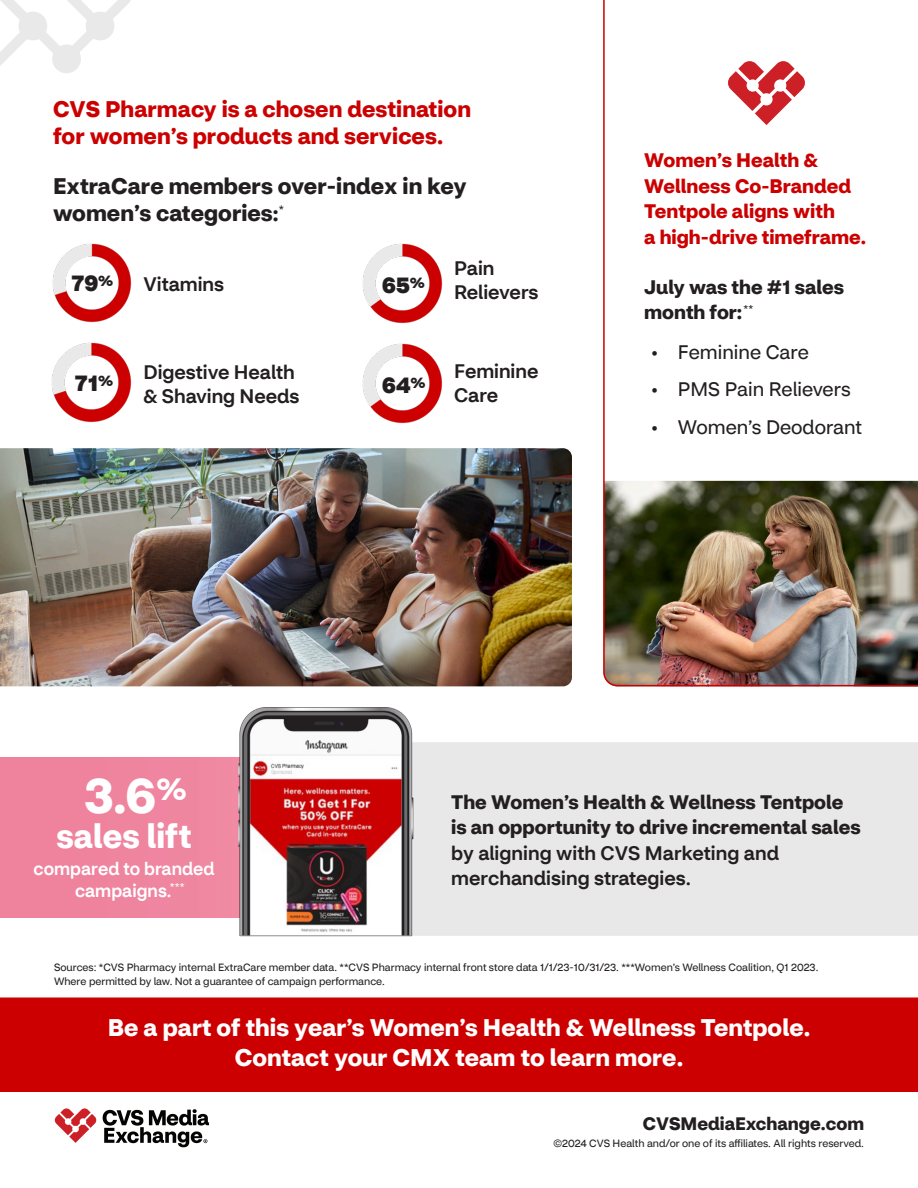
<style>
.page{position:relative;width:918px;height:1188px;background:#fff}
.page>*{position:absolute;margin:0;border:0;box-sizing:border-box;transform-origin:0 0}
.t1{font:700 49.5px "CVS Health Sans";color:#fff}
.t2{font:700 33.75px "CVS Health Sans";letter-spacing:.005em;color:#fff}
.t3{font:700 24px/30px "CVS Health Sans";letter-spacing:.005em;color:#fff;text-align:center}
.t4{font:700 22.5px/27px "CVS Health Sans";letter-spacing:.005em;color:#c00}
.t5{font:700 22.5px/27px "CVS Health Sans";letter-spacing:.005em;color:#231f20}
.t6{font:900 22.35px "CVS Health Sans";color:#231f20}
.t7{font:700 19.5px/25.5px "CVS Health Sans";letter-spacing:.005em;color:#231f20}
.t8{font:700 19.5px/25.5px "CVS Health Sans";letter-spacing:.005em;color:#c00}
.t9{font:500 19.5px/24px "CVS Health Sans";color:#231f20}
.t10{font:19.5px "CVS Health Sans";color:#231f20}
.t11{font:500 18px/22.5px "CVS Health Sans";letter-spacing:.005em;color:#fff}
.t12{font:700 18px "CVS Health Sans";color:#231f20}
.t13{font:10.5px/13.5px "CVS Health Sans";color:#231f20}
.s1{font-size:21px}
.s2{font-size:18.75px}
.s3{font-weight:500}
.s4{font-size:23.25px}
</style>
<div class="page">
<div style="left:0;top:758px;width:345px;height:160px;background:#ef839e"></div>
<div style="left:426px;top:742px;width:492px;height:194px;background:#e8e8e8"></div>
<img style="left:603px;top:0;width:315px;height:686px">
<svg style="left:55px;top:1108px;width:42px;height:35px"></svg>
<svg style="left:103px;top:1109px;width:106px;height:38px"></svg>
<div style="left:0;top:998px;width:918px;height:94px;background:#c00"></div>
<img style="left:52px;top:343px;width:80px;height:79px">
<img style="left:362px;top:244px;width:80px;height:80px">
<img style="left:52px;top:243px;width:80px;height:80px">
<img style="left:362px;top:344px;width:80px;height:79px">
<img style="left:0;top:448px;width:572px;height:238px">
<img style="left:217px;top:707px;width:209px;height:229px">
<svg style="left:728px;top:61px;width:78px;height:64px"></svg>
<svg style="left:0;top:0;width:131px;height:73px"></svg>
<div style="left:86px;top:12px;width:28px;height:28px;background:#e9e9e9;border-radius:50%"></div>
<div style="left:52px;top:44px;width:29px;height:29px;background:#e9e9e9;border-radius:50%"></div>
<div style="left:18px;top:12px;width:29px;height:28px;background:#e9e9e9;border-radius:50%"></div>
<hr style="left:240px;top:936px;width:172px;height:1px;background:#8d8d8c">
<p class="t4" style="left:53px;top:96px;width:420px">CVS Pharmacy is a chosen destination for women’s products and services.</p>
<p class="t5" style="left:53px;top:173px;width:415px">ExtraCare members over-index in key women’s categories<span class="s1">:</span><sup>*</sup></p>
<p class="t6" style="left:71px;top:269px;width:44px">79<sup>%</sup></p>
<p class="t6" style="left:75px;top:369px;width:40px">71<sup>%</sup></p>
<p class="t9" style="left:143px;top:272px;width:82px">Vitamins</p>
<p class="t6" style="left:382px;top:271px;width:44px">65<sup>%</sup></p>
<p class="t9" style="left:143px;top:360px;width:157px">Digestive Health <span class="s2">&amp;</span> Shaving Needs</p>
<p class="t6" style="left:382px;top:371px;width:45px">64<sup>%</sup></p>
<p class="t9" style="left:454px;top:257px;width:86px">Pain<br>Relievers</p>
<p class="t9" style="left:454px;top:359px;width:86px">Feminine<br>Care</p>
<p class="t8" style="left:644px;top:148px;width:223px">Women’s Health <span class="s2">&amp;<br></span>Wellness Co-Branded<br>Tentpole aligns with<br>a high-drive timeframe.</p>
<p class="t7" style="left:644px;top:274px;width:201px">July was the #1 sales month for:<sup>**</sup></p>
<p class="t10" style="left:651px;top:340px;width:160px">• Feminine Care</p>
<p class="t10" style="left:651px;top:378px;width:201px">• PMS Pain Relievers</p>
<p class="t10" style="left:651px;top:415px;width:213px">• Women’s Deodorant</p>
<p class="t1" style="left:84px;top:764px;width:104px">3.6<sup>%</sup></p>
<p class="t2" style="left:57px;top:814px;width:136px">sales lift</p>
<p class="t11" style="left:75px;top:857px;width:141px;text-indent:-42px">compared to branded campaigns.<sup>***</sup></p>
<p class="t7" style="left:451px;top:789px;width:411px">The Women’s Health <span class="s2">&amp;</span> Wellness Tentpole is an opportunity to drive incremental sales <span class="s3">by aligning with CVS Marketing and merchandising strategies.</span></p>
<p class="t13" style="left:54px;top:961px;width:766px">Sources: *CVS Pharmacy internal ExtraCare member data. **CVS Pharmacy internal front store data 1/1/23-10/31/23. ***Women’s Wellness Coalition, Q1 2023.<br>Where permitted by law. Not a guarantee of campaign performance.</p>
<p class="t3" style="left:108px;top:1013px;width:704px">Be a part of this year’s Women’s Health <span class="s4">&amp;</span> Wellness Tentpole.<br>Contact your CMX team to learn more.</p>
<p class="t12" style="left:643px;top:1113px;width:223px">CVSMediaExchange.com</p>
<p class="t13" style="left:553px;top:1137px;width:312px">©2024 CVS Health and/or one of its affiliates. All rights reserved.</p>
</div>
